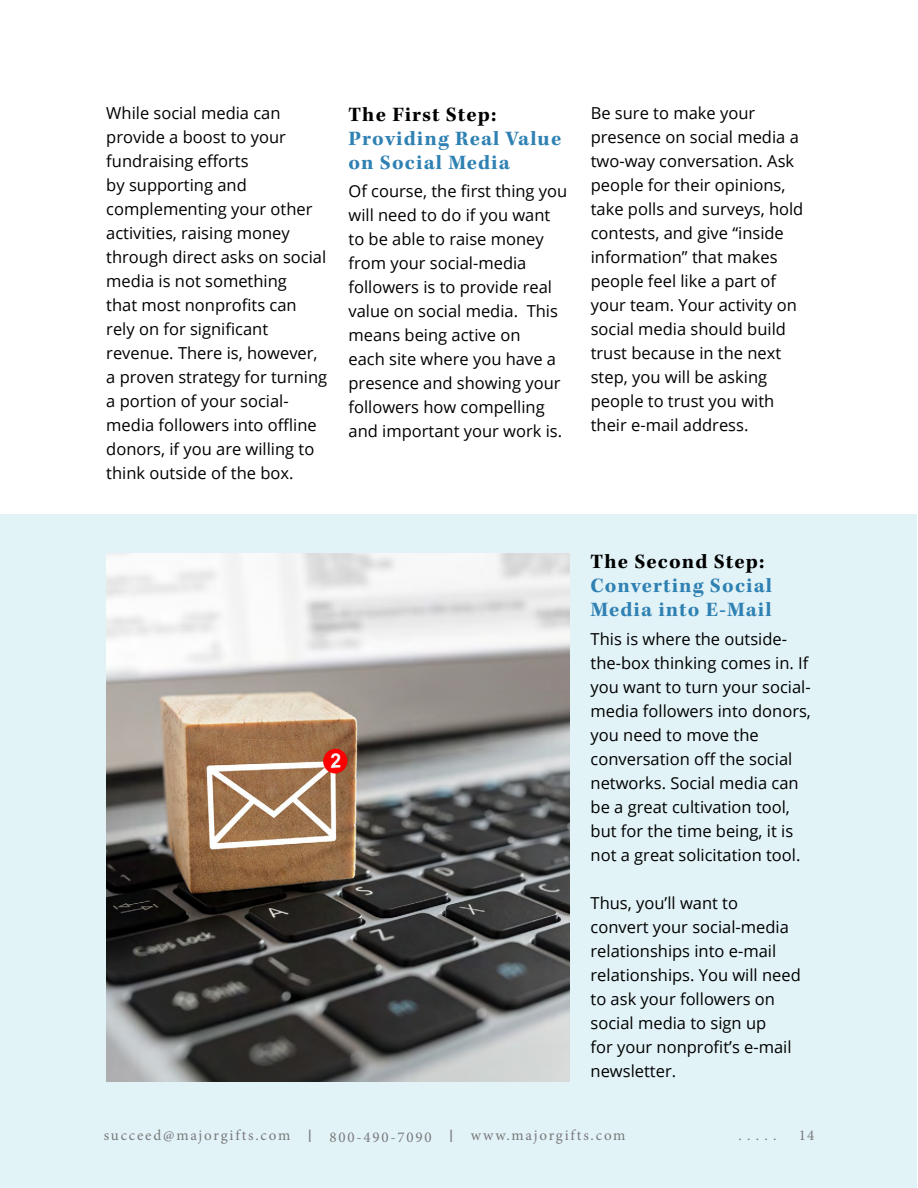
<style>
.page{position:relative;width:918px;height:1188px;background:#fff}
.page>*{position:absolute;margin:0;border:0;box-sizing:border-box;transform-origin:0 0}
.t1{font:700 21px/24px "Kepler Std";letter-spacing:.05em;color:#2f81b3}
.t2{font:700 21px "Kepler Std";letter-spacing:.05em;color:#000}
.t3{font:16.5px/24px "Open Sans";color:#000}
.t4{font:15px "Minion Pro";letter-spacing:.12em;color:#78797a}
.s1{font-family:"Open Sans";font-size:17.25px}
</style>
<div class="page">
<div style="left:0;top:514px;width:916px;height:674px;background:#e2f3f7"></div>
<img style="left:106px;top:554px;width:463px;height:528px">
<p class="t3" style="left:106px;top:101px;width:222px">While social media can provide a boost to your fundraising efforts<br>by supporting and complementing your other activities, raising money through direct asks on social media is not something<br>that most nonprofits can rely on for significant revenue. There is, however, a proven strategy for turning a portion of your social&shy;media followers into offline donors, if you are willing to think outside of the box.</p>
<p class="t2" style="left:349px;top:103px;width:149px">The First Step:</p>
<p class="t1" style="left:349px;top:127px;width:214px">Providing Real Value on Social Media</p>
<p class="t3" style="left:349px;top:179px;width:220px">Of course, the first thing you will need to do if you want to be able to raise money from your social-media followers is to provide real value on social media. This means being active on<br>each site where you have a presence and showing your followers how compelling and important your work is.</p>
<p class="t3" style="left:591px;top:101px;width:214px">Be sure to make your presence on social media a two-way conversation. Ask people for their opinions, take polls and surveys, hold contests, and give “inside information” that makes people feel like a part of your team. Your activity on social media should build trust because in the next step, you will be asking people to trust you with their e-mail address.</p>
<p class="t2" style="left:591px;top:550px;width:175px">The Second Step:</p>
<p class="t1" style="left:591px;top:574px;width:183px">Converting Social<br>Media into E-Mail</p>
<p class="t3" style="left:591px;top:626px;width:222px">This is where the outside&shy;the-box thinking comes in. If you want to turn your social&shy;media followers into donors, you need to move the conversation off the social networks. Social media can be a great cultivation tool, but for the time being, it is not a great solicitation tool.</p>
<p class="t3" style="left:591px;top:890px;width:212px">Thus, you’ll want to<br>convert your social-media relationships into e-mail relationships. You will need to ask your followers on social media to sign up<br>for your nonprofit’s e-mail newsletter.</p>
<p class="t4" style="left:104px;top:1125px;width:523px">succeed@majorgifts.com <span class="s1">I</span> 800-490-7090 <span class="s1">I</span> www.majorgifts.com</p>
<p class="t4" style="left:739px;top:1125px;width:39px">. . . . .</p>
<p class="t4" style="left:799px;top:1125px;width:17px">14</p>
</div>
